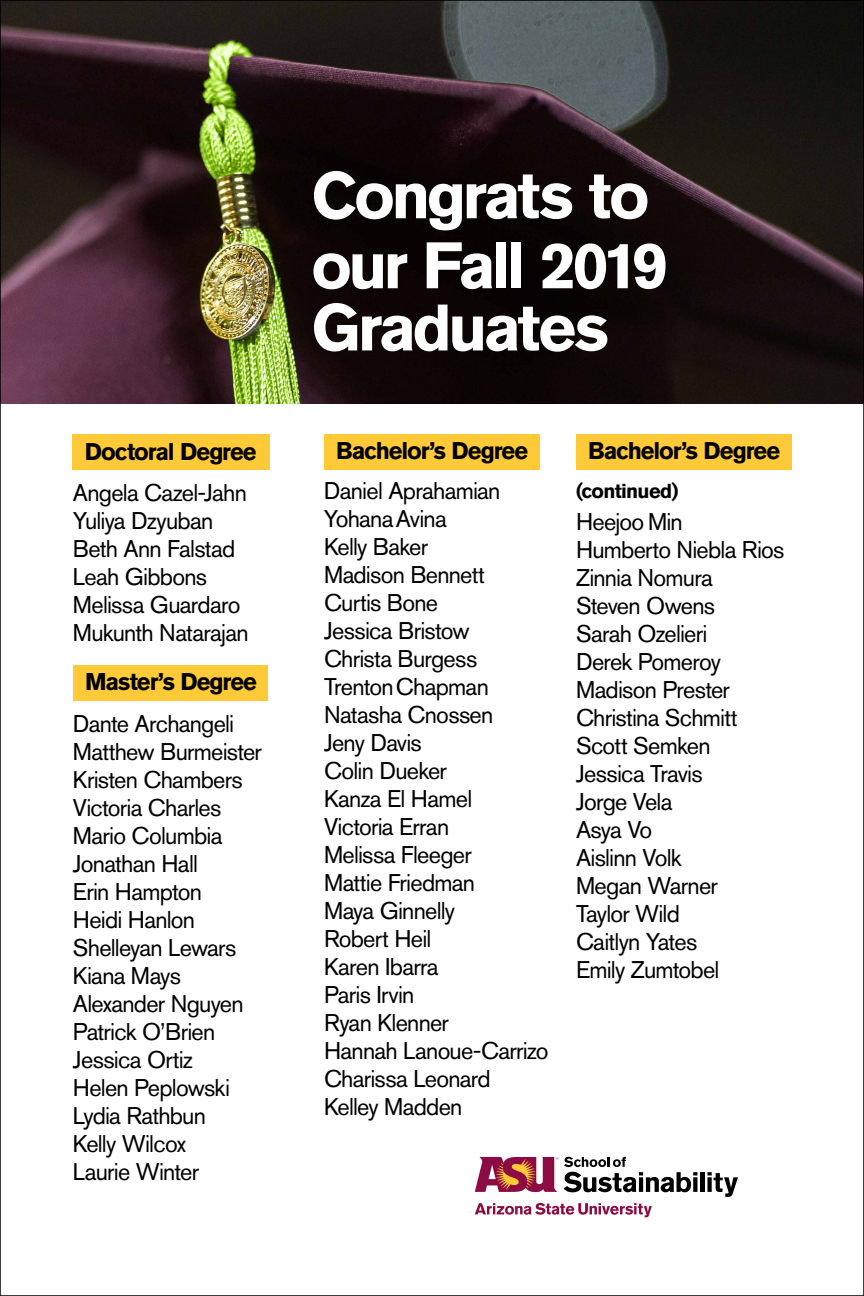
<style>
.page{position:relative;width:864px;height:1296px;background:#fff}
.page>*{position:absolute;margin:0;border:0;box-sizing:border-box;transform-origin:0 0}
.t1{font:700 65px/70px "Akzidenz Grotesk Std";letter-spacing:-.06em;color:#fff}
.t2{font:24px/28px "Akzidenz Grotesk Std";letter-spacing:-.03em;color:#000}
.t3{font:700 24px "Akzidenz Grotesk Std";letter-spacing:-.045em;color:#000}
.t4{font:700 20px "Akzidenz Grotesk Std";letter-spacing:-.035em;color:#000}
</style>
<div class="page">
<div style="left:73px;top:434px;width:197px;height:36px;background:#ffca38"></div>
<div style="left:73px;top:665px;width:195px;height:36px;background:#ffca38"></div>
<div style="left:324px;top:434px;width:216px;height:36px;background:#ffca38"></div>
<svg style="left:475px;top:1203px;width:177px;height:14px"></svg>
<svg style="left:475px;top:1157px;width:222px;height:36px"></svg>
<div style="left:700px;top:1172px;width:5px;height:20px;background:#000"></div>
<svg style="left:707px;top:1172px;width:31px;height:25px"></svg>
<img style="left:2px;top:2px;width:860px;height:402px">
<div style="left:576px;top:434px;width:216px;height:36px;background:#ffca38"></div>
<p class="t3" style="left:85px;top:438px;width:173px">Doctoral Degree</p>
<p class="t2" style="left:73px;top:479px;width:177px">Angela Cazel-Jahn<br>Yuliya Dzyuban<br>Beth Ann Falstad<br>Leah Gibbons<br>Melissa Guardaro<br>Mukunth Natarajan</p>
<p class="t3" style="left:85px;top:668px;width:173px">Master’s Degree</p>
<p class="t2" style="left:73px;top:710px;width:191px">Dante Archangeli<br>Matthew Burmeister<br>Kristen Chambers<br>Victoria Charles<br>Mario Columbia<br>Jonathan Hall<br>Erin Hampton<br>Heidi Hanlon<br>Shelleyan Lewars<br>Kiana Mays<br>Alexander Nguyen<br>Patrick O’Brien<br>Jessica Ortiz<br>Helen Peplowski<br>Lydia Rathbun<br>Kelly Wilcox<br>Laurie Winter</p>
<h1 class="t1" style="left:311px;top:161px;width:358px">Congrats to our Fall 2019</h1>
<h1 class="t1" style="left:311px;top:293px;width:299px">Graduates</h1>
<p class="t3" style="left:336px;top:437px;width:193px">Bachelor’s Degree</p>
<p class="t2" style="left:324px;top:476px;width:226px">Daniel Aprahamian<br>YohanaAvina<br>Kelly Baker<br>Madison Bennett<br>Curtis Bone<br>Jessica Bristow<br>Christa Burgess<br>TrentonChapman<br>Natasha Cnossen<br>Jeny Davis<br>Colin Dueker<br>Kanza El Hamel<br>Victoria Erran<br>Melissa Fleeger<br>Mattie Friedman<br>Maya Ginnelly<br>Robert Heil<br>Karen Ibarra<br>Paris Irvin<br>Ryan Klenner<br>Hannah Lanoue-Carrizo<br>Charissa Leonard<br>Kelley Madden</p>
<p class="t3" style="left:588px;top:437px;width:193px">Bachelor’s Degree</p>
<p class="t4" style="left:576px;top:479px;width:104px">(continued)</p>
<p class="t2" style="left:576px;top:507px;width:210px">Heejoo Min<br>Humberto Niebla Rios<br>Zinnia Nomura<br>Steven Owens<br>Sarah Ozelieri<br>Derek Pomeroy<br>Madison Prester<br>Christina Schmitt<br>Scott Semken<br>Jessica Travis<br>Jorge Vela<br>Asya Vo<br>Aislinn Volk<br>Megan Warner<br>Taylor Wild<br>Caitlyn Yates<br>Emily Zumtobel</p>
</div>
